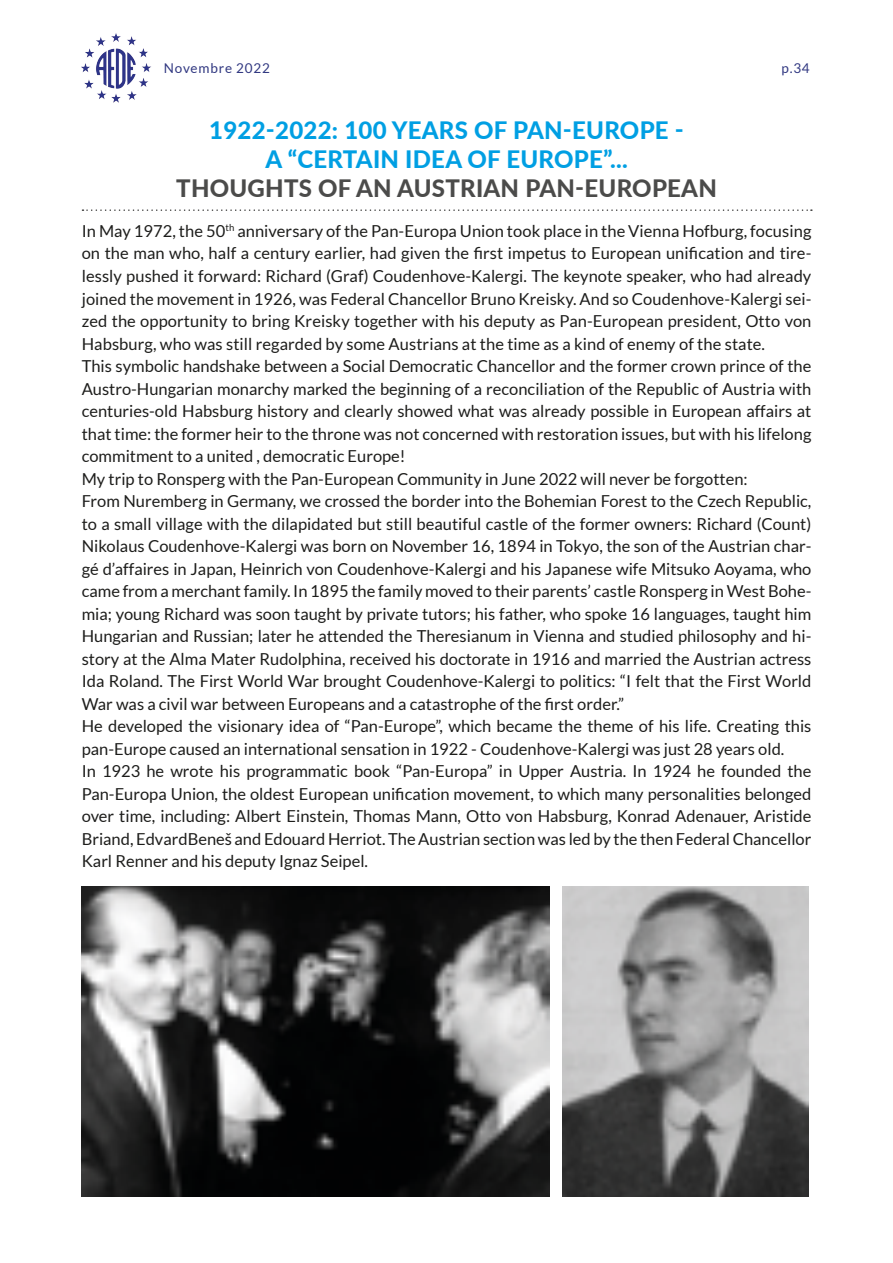
<style>
.page{position:relative;width:893px;height:1263px;background:#fff}
.page>*{position:absolute;margin:0;border:0;box-sizing:border-box;transform-origin:0 0}
.t1{font:800 24px/28.8px "Lato";letter-spacing:.01em;color:#009fe3;text-align:center}
.t2{font:800 24px "Lato";letter-spacing:.01em;color:#4b4b4a}
.t3{font:16.5px/22.5px "Lato";color:#1d1d1b}
.t4{font:13.5px "Lato";letter-spacing:.06em;color:#313881}
</style>
<div class="page">
<img style="left:81px;top:33px;width:70px;height:70px">
<svg style="left:82px;top:209px;width:730px;height:2px"></svg>
<img style="left:563px;top:887px;width:245px;height:310px">
<img style="left:82px;top:887px;width:468px;height:310px">
<p class="t4" style="left:164px;top:61px;width:108px">Novembre 2022</p>
<p class="t4" style="left:781px;top:61px;width:30px">p.34</p>
<h1 class="t1" style="left:209px;top:115px;width:476px">1922-2022: 100 YEARS OF PAN-EUROPE -<br>A “CERTAIN IDEA OF EUROPE”...</h1>
<h1 class="t2" style="left:176px;top:170px;width:542px">THOUGHTS OF AN AUSTRIAN PAN-EUROPEAN</h1>
<p class="t3" style="left:82px;top:220px;width:731px">In May 1972, the 50<sup>th</sup> anniversary of the Pan-Europa Union took place in the Vienna Hofburg, focusing on the man who, half a century earlier, had given the first impetus to European unification and tire&shy;lessly pushed it forward: Richard (Graf) Coudenhove-Kalergi. The keynote speaker, who had already joined the movement in 1926, was Federal Chancellor Bruno Kreisky. And so Coudenhove-Kalergi sei&shy;zed the opportunity to bring Kreisky together with his deputy as Pan-European president, Otto von Habsburg, who was still regarded by some Austrians at the time as a kind of enemy of the state.<br>This symbolic handshake between a Social Democratic Chancellor and the former crown prince of the Austro-Hungarian monarchy marked the beginning of a reconciliation of the Republic of Austria with centuries-old Habsburg history and clearly showed what was already possible in European affairs at that time: the former heir to the throne was not concerned with restoration issues, but with his lifelong commitment to a united , democratic Europe!<br>My trip to Ronsperg with the Pan-European Community in June 2022 will never be forgotten:<br>From Nuremberg in Germany, we crossed the border into the Bohemian Forest to the Czech Republic, to a small village with the dilapidated but still beautiful castle of the former owners: Richard (Count)<br>Nikolaus Coudenhove-Kalergi was born on November 16, 1894 in Tokyo, the son of the Austrian char&shy;gé d’affaires in Japan, Heinrich von Coudenhove-Kalergi and his Japanese wife Mitsuko Aoyama, who came from a merchant family. In 1895 the family moved to their parents’ castle Ronsperg in West Bohe&shy;mia; young Richard was soon taught by private tutors; his father, who spoke 16 languages, taught him Hungarian and Russian; later he attended the Theresianum in Vienna and studied philosophy and hi&shy;story at the Alma Mater Rudolphina, received his doctorate in 1916 and married the Austrian actress Ida Roland. The First World War brought Coudenhove-Kalergi to politics: “I felt that the First World War was a civil war between Europeans and a catastrophe of the first order.”<br>He developed the visionary idea of “Pan-Europe”, which became the theme of his life. Creating this pan-Europe caused an international sensation in 1922 - Coudenhove-Kalergi was just 28 years old.<br>In 1923 he wrote his programmatic book “Pan-Europa” in Upper Austria. In 1924 he founded the Pan-Europa Union, the oldest European unification movement, to which many personalities belonged over time, including: Albert Einstein, Thomas Mann, Otto von Habsburg, Konrad Adenauer, Aristide Briand, EdvardBeneš and Edouard Herriot. The Austrian section was led by the then Federal Chancellor Karl Renner and his deputy Ignaz Seipel.</p>
</div>
